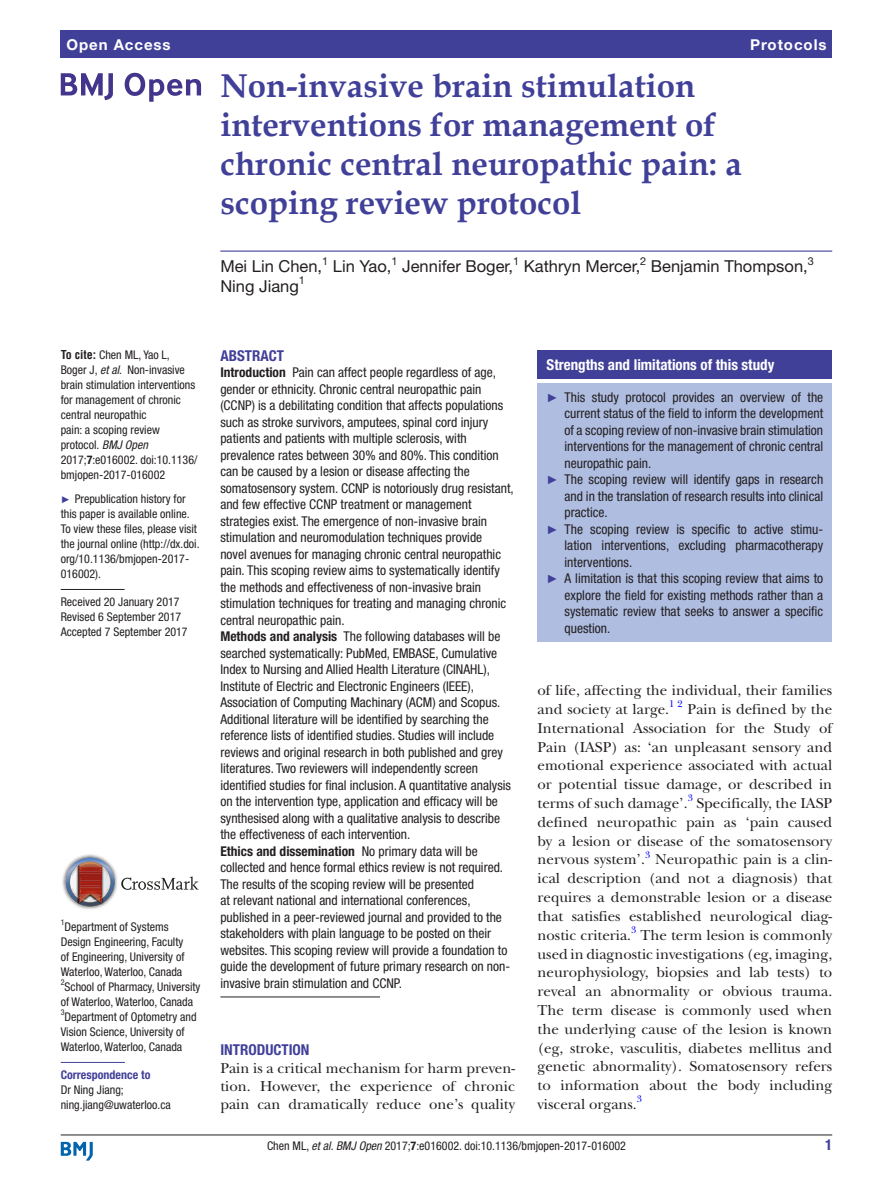
<style>
.page{position:relative;width:893px;height:1191px;background:#fff}
.page>*{position:absolute;margin:0;border:0;box-sizing:border-box;transform-origin:0 0}
.t1{font:700 33px/39px "Book Antiqua";color:#414099}
.t2{font:16.5px "Helvetica Neue LT Std";color:#231f20}
.t3{font:15px/18.8px "New Baskerville";color:#231f20;text-align:justify}
.t4{font:700 condensed 15px "Helvetica Neue LT Std";color:#fff}
.t5{font:700 condensed 15px "Helvetica Neue LT Std";color:#414099}
.t6{font:700 15px "Helvetica Neue LT Std";letter-spacing:.065em;color:#fff}
.t7{font:condensed 13.5px/16.5px "Helvetica Neue LT Std";color:#231f20}
.t8{font:condensed 12px/15px "Helvetica Neue LT Std";color:#231f20}
.t9{font:700 condensed 12px "Helvetica Neue LT Std";color:#414099}
.t10{font:10.95px "Helvetica Neue LT Std";color:#231f20}
.t11{font:9.9px "New Baskerville";color:#00f}
.t12{font:condensed 7.95px "Helvetica Neue LT Std";color:#231f20}
.s1{font-family:"Helvetica LT Std";font-weight:700}
.s2{font-style:italic}
.s3{font-weight:700}
.s4{font-family:"Arial";font-stretch:normal;font-size:9.75px;color:#414099}
.s5{font-family:"Arial";font-stretch:normal;font-size:12px;color:#414099}
</style>
<div class="page">
<hr style="left:61px;top:1134px;width:771px;height:1px;background:#231f20">
<svg style="left:61px;top:1141px;width:32px;height:19px"></svg>
<div style="left:61px;top:31px;width:771px;height:27px;background:#414099"></div>
<hr style="left:220px;top:996px;width:160px;height:1px;background:#231f20">
<hr style="left:220px;top:250px;width:612px;height:2px;background:#414099">
<hr style="left:61px;top:589px;width:64px;height:1px;background:#231f20">
<hr style="left:61px;top:1062px;width:64px;height:1px;background:#414099">
<svg style="left:61px;top:73px;width:52px;height:27px"></svg>
<svg style="left:125px;top:73px;width:76px;height:29px"></svg>
<img style="left:62px;top:854px;width:55px;height:55px">
<svg style="left:66px;top:857px;width:49px;height:49px;background:#a78588"></svg>
<svg style="left:121px;top:876px;width:78px;height:13px"></svg>
<div style="left:538px;top:350px;width:294px;height:29px;background:#414099"></div>
<div style="left:538px;top:383px;width:294px;height:258px;background:#afbde1"></div>
<p class="t6" style="left:66px;top:35px;width:106px">Open Access</p>
<p class="t6" style="left:750px;top:35px;width:78px">Protocols</p>
<h1 class="t1" style="left:220px;top:66px;width:523px">Non-invasive brain stimulation interventions for management of chronic central neuropathic pain: a scoping review protocol</h1>
<p class="t2" style="left:220px;top:257px;width:103px">Mei Lin Chen,</p>
<p class="t10" style="left:322px;top:254px;width:8px">1</p>
<p class="t2" style="left:333px;top:257px;width:60px">Lin Yao,</p>
<p class="t10" style="left:392px;top:254px;width:8px">1</p>
<p class="t2" style="left:402px;top:257px;width:112px">Jennifer Boger,</p>
<p class="t10" style="left:513px;top:254px;width:8px">1</p>
<p class="t2" style="left:524px;top:257px;width:118px">Kathryn Mercer,</p>
<p class="t10" style="left:640px;top:254px;width:8px">2</p>
<p class="t2" style="left:651px;top:257px;width:158px">Benjamin Thompson,</p>
<p class="t10" style="left:808px;top:254px;width:8px">3</p>
<p class="t2" style="left:220px;top:276px;width:80px">Ning Jiang</p>
<p class="t10" style="left:299px;top:274px;width:8px">1</p>
<p class="t8" style="left:61px;top:347px;width:138px"><span class="s1">To cite:</span> Chen ML, Yao L,<br>Boger J, <span class="s2">et al</span>. Non-invasive brain stimulation interventions for management of chronic central neuropathic<br>pain: a scoping review protocol. <span class="s2">BMJ Open<br></span>2017;<span class="s3">7</span>:e016002. doi:10.1136/ bmjopen-2017-016002</p>
<p class="t8" style="left:61px;top:491px;width:140px"><span class="s4">►</span> Prepublication history for this paper is available online.<br>To view these files, please visit the journal online (http://dx.doi. org/10.1136/bmjopen-2017-<br>016002).</p>
<p class="t8" style="left:61px;top:594px;width:128px">Received 20 January 2017<br>Revised 6 September 2017<br>Accepted 7 September 2017</p>
<p class="t12" style="left:61px;top:918px;width:5px">1</p>
<p class="t8" style="left:61px;top:919px;width:125px;text-indent:4px">Department of Systems<br>Design Engineering, Faculty of Engineering, University of<br>Waterloo, Waterloo, Canada</p>
<p class="t12" style="left:61px;top:978px;width:5px">2</p>
<p class="t8" style="left:61px;top:979px;width:141px;text-indent:4px">School of Pharmacy, University of Waterloo, Waterloo, Canada<br><sup>3</sup>Department of Optometry and<br>Vision Science, University of<br>Waterloo, Waterloo, Canada</p>
<p class="t9" style="left:61px;top:1067px;width:91px">Correspondence to</p>
<p class="t8" style="left:61px;top:1082px;width:112px">Dr Ning Jiang; ning.jiang@uwaterloo.ca</p>
<p class="t5" style="left:220px;top:346px;width:65px">Abstract</p>
<p class="t7" style="left:220px;top:364px;width:295px"><span class="s3">Introduction</span> Pain can affect people regardless of age, gender or ethnicity. Chronic central neuropathic pain (CCNP) is a debilitating condition that affects populations such as stroke survivors, amputees, spinal cord injury patients and patients with multiple sclerosis, with prevalence rates between 30% and 80%. This condition can be caused by a lesion or disease affecting the somatosensory system. CCNP is notoriously drug resistant, and few effective CCNP treatment or management strategies exist. The emergence of non-invasive brain stimulation and neuromodulation techniques provide<br>novel avenues for managing chronic central neuropathic pain. This scoping review aims to systematically identify the methods and effectiveness of non-invasive brain stimulation techniques for treating and managing chronic central neuropathic pain.<br><span class="s3">Methods and analysis</span> The following databases will be searched systematically: PubMed, EMBASE, Cumulative Index to Nursing and Allied Health Literature (CINAHL), Institute of Electric and Electronic Engineers (IEEE), Association of Computing Machinary (ACM) and Scopus.<br>Additional literature will be identified by searching the reference lists of identified studies. Studies will include reviews and original research in both published and grey literatures. Two reviewers will independently screen identified studies for final inclusion. A quantitative analysis on the intervention type, application and efficacy will be synthesised along with a qualitative analysis to describe the effectiveness of each intervention.<br><span class="s3">Ethics and dissemination</span> No primary data will be collected and hence formal ethics review is not required.<br>The results of the scoping review will be presented<br>at relevant national and international conferences, published in a peer-reviewed journal and provided to the stakeholders with plain language to be posted on their websites. This scoping review will provide a foundation to guide the development of future primary research on non&shy;invasive brain stimulation and CCNP.</p>
<p class="t5" style="left:220px;top:1041px;width:91px">Introduction</p>
<p class="t3" style="left:220px;top:1059px;width:296px;line-height:18px">Pain is a critical mechanism for harm preven&shy;tion. However, the experience of chronic pain can dramatically reduce one’s quality</p>
<p class="t4" style="left:547px;top:355px;width:229px">Strengths and limitations of this study</p>
<p class="t7" style="left:547px;top:388px;width:278px"><span class="s5">►</span> This study protocol provides an overview of the</p>
<p class="t7" style="left:565px;top:405px;width:260px">current status of the field to inform the development</p>
<p class="t7" style="left:565px;top:421px;width:260px">of a scoping review of non-invasive brain stimulation</p>
<p class="t7" style="left:565px;top:438px;width:260px">interventions for the management of chronic central</p>
<p class="t7" style="left:565px;top:454px;width:88px">neuropathic pain.</p>
<p class="t7" style="left:547px;top:471px;width:278px"><span class="s5">►</span> The scoping review will identify gaps in research</p>
<p class="t7" style="left:565px;top:487px;width:260px">and in the translation of research results into clinical</p>
<p class="t7" style="left:565px;top:504px;width:45px">practice.</p>
<p class="t7" style="left:547px;top:520px;width:277px"><span class="s5">►</span> The scoping review is specific to active stimu-</p>
<p class="t7" style="left:565px;top:537px;width:260px">lation interventions, excluding pharmacotherapy</p>
<p class="t7" style="left:565px;top:553px;width:69px">interventions.</p>
<p class="t7" style="left:547px;top:570px;width:278px"><span class="s5">►</span> A limitation is that this scoping review that aims to</p>
<p class="t7" style="left:565px;top:586px;width:260px">explore the field for existing methods rather than a</p>
<p class="t7" style="left:565px;top:603px;width:260px">systematic review that seeks to answer a specific</p>
<p class="t7" style="left:565px;top:619px;width:47px">question.</p>
<p class="t3" style="left:538px;top:681px;width:296px">of life, affecting the individual, their families and society at large.<sup>1</sup> <sup>2</sup> Pain is defined by the International Association for the Study of Pain (IASP) as: ‘an unpleasant sensory and emotional experience associated with actual or potential tissue damage, or described in terms of such damage’.</p>
<p class="t11" style="left:688px;top:792px;width:7px">3</p>
<p class="t3" style="left:538px;top:794px;width:296px;text-indent:159px">Specifically, the IASP defined neuropathic pain as ‘pain caused by a lesion or disease of the somatosensory nervous system’.</p>
<p class="t11" style="left:645px;top:848px;width:7px">3</p>
<p class="t3" style="left:538px;top:850px;width:296px;text-indent:118px">Neuropathic pain is a clin&shy;ical description (and not a diagnosis) that requires a demonstrable lesion or a disease that satisfies established neurological diag&shy;nostic criteria.<sup>3</sup> The term lesion is commonly used in diagnostic investigations (eg, imaging, neurophysiology, biopsies and lab tests) to reveal an abnormality or obvious trauma.<br>The term disease is commonly used when the underlying cause of the lesion is known (eg, stroke, vasculitis, diabetes mellitus and genetic abnormality). Somatosensory refers to information about the body including visceral organs.<sup>3</sup></p>
<p class="t8" style="left:267px;top:1137px;width:360px">Chen ML, <span class="s2">et al</span>. <span class="s2">BMJ Open</span> 2017;<span class="s3">7</span>:e016002. doi:10.1136/bmjopen-2017-016002</p>
<p class="t5" style="left:825px;top:1135px;width:9px">1</p>
</div>
